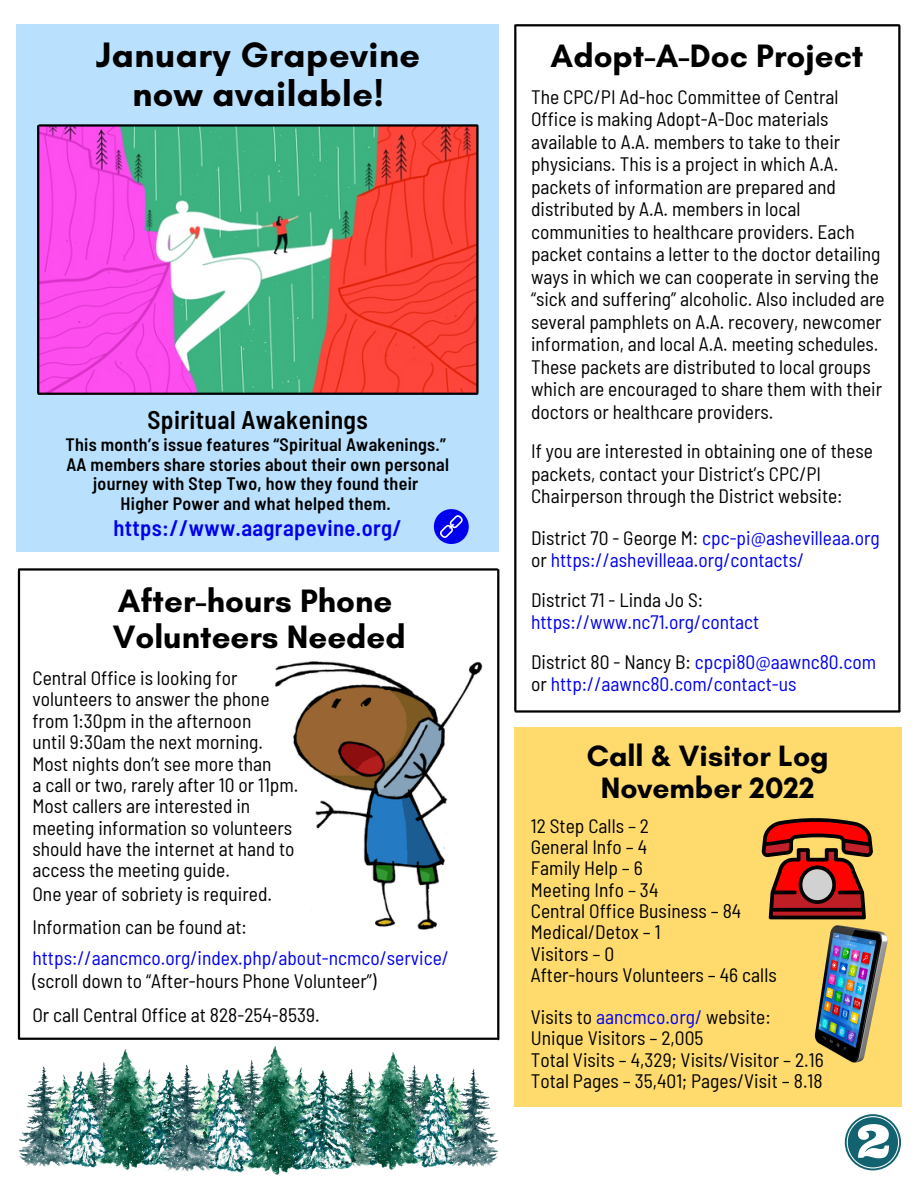
<style>
.page{position:relative;width:918px;height:1188px;background:#fff}
.page>*{position:absolute;margin:0;border:0;box-sizing:border-box;transform-origin:0 0}
.t1{font:700 36px/39.3px "Glacial Indifference";letter-spacing:.015em;color:#000;text-align:center}
.t2{font:700 33px/36px "Glacial Indifference";color:#000}
.t3{font:700 30px/32.7px "Glacial Indifference";color:#000;text-align:center}
.t4{font:600 semi-condensed 25.5px "Barlow";letter-spacing:.015em;color:#000}
.t5{font:600 semi-condensed 22.5px "Barlow";letter-spacing:.015em;color:#00e}
.t6{font:semi-condensed 19.5px/21.3px "Barlow";color:#000}
.t7{font:semi-condensed 19.5px/22.5px "Barlow";color:#00e}
.t8{font:600 semi-condensed 18px/19.5px "Barlow";letter-spacing:.015em;color:#000;text-align:center}
.s1{color:#000}
.s2{color:#00e}
</style>
<div class="page">
<svg style="left:845px;top:1114px;width:56px;height:56px"></svg>
<div style="left:17px;top:24px;width:482px;height:528px;background:#b9e0fd"></div>
<div style="left:514px;top:728px;width:387px;height:379px;background:#ffdb6e"></div>
<img style="left:792px;top:919px;width:96px;height:144px">
<svg style="left:762px;top:818px;width:111px;height:101px"></svg>
<svg style="left:434px;top:509px;width:35px;height:35px"></svg>
<hr style="left:898px;top:26px;width:2px;height:685px;background:#000">
<hr style="left:516px;top:710px;width:383px;height:3px;background:#000">
<hr style="left:514px;top:25px;width:2px;height:685px;background:#000">
<hr style="left:517px;top:24px;width:382px;height:2px;background:#000">
<img style="left:274px;top:661px;width:209px;height:269px">
<hr style="left:497px;top:570px;width:2px;height:469px;background:#000">
<hr style="left:20px;top:1038px;width:477px;height:2px;background:#000">
<hr style="left:18px;top:571px;width:2px;height:468px;background:#000">
<hr style="left:19px;top:568px;width:478px;height:3px;background:#000">
<img style="left:39px;top:127px;width:437px;height:266px">
<hr style="left:476px;top:126px;width:3px;height:267px;background:#000">
<hr style="left:39px;top:124px;width:438px;height:3px;background:#000">
<hr style="left:37px;top:126px;width:2px;height:267px;background:#000">
<hr style="left:38px;top:393px;width:439px;height:2px;background:#000">
<img style="left:374px;top:1052px;width:123px;height:117px">
<img style="left:19px;top:1050px;width:141px;height:119px">
<img style="left:160px;top:1046px;width:214px;height:128px">
<h1 class="t1" style="left:96px;top:34px;width:326px">January Grapevine now available!</h1>
<h3 class="t4" style="left:147px;top:403px;width:222px">Spiritual Awakenings</h3>
<p class="t8" style="left:66px;top:434px;width:385px">This month’s issue features “Spiritual Awakenings.” AA members share stories about their own personal journey with Step Two, how they found their<br>Higher Power and what helped them.</p>
<p class="t5" style="left:114px;top:513px;width:290px">https://www.aagrapevine.org/</p>
<h2 class="t2" style="left:113px;top:583px;width:294px">After-hours Phone<br>Volunteers Needed</h2>
<p class="t6" style="left:32px;top:667px;width:268px">Central Office is looking for volunteers to answer the phone from 1:30pm in the afternoon<br>until 9:30am the next morning.<br>Most nights don’t see more than<br>a call or two, rarely after 10 or 11pm.<br>Most callers are interested in meeting information so volunteers should have the internet at hand to access the meeting guide.</p>
<p class="t6" style="left:32px;top:877px;width:241px;line-height:32.5px">One year of sobriety is required.<br>Information can be found at:</p>
<p class="t7" style="left:32px;top:945px;width:418px">https://aancmco.org/index.php/about-ncmco/service/</p>
<p class="t6" style="left:32px;top:963px;width:346px;line-height:34.3px">(scroll down to “After-hours Phone Volunteer”)<br>Or call Central Office at 828-254-8539.</p>
<h2 class="t2" style="left:551px;top:38px;width:314px">Adopt-A-Doc Project</h2>
<p class="t6" style="left:531px;top:85px;width:355px;line-height:22.5px">The CPC/PI Ad-hoc Committee of Central Office is making Adopt-A-Doc materials available to A.A. members to take to their physicians. This is a project in which A.A. packets of information are prepared and distributed by A.A. members in local communities to healthcare providers. Each packet contains a letter to the doctor detailing ways in which we can cooperate in serving the “sick and suffering” alcoholic. Also included are several pamphlets on A.A. recovery, newcomer information, and local A.A. meeting schedules.<br>These packets are distributed to local groups which are encouraged to share them with their doctors or healthcare providers.</p>
<p class="t6" style="left:531px;top:439px;width:343px;line-height:22.5px">If you are interested in obtaining one of these packets, contact your District’s CPC/PI<br>Chairperson through the District website:</p>
<p class="t7" style="left:531px;top:526px;width:350px"><span class="s1">District 70 - George M:</span> cpc-pi@ashevilleaa.org <span class="s1">or</span> https://ashevilleaa.org/contacts/</p>
<p class="t6" style="left:531px;top:588px;width:174px">District 71 - Linda Jo S:</p>
<p class="t7" style="left:531px;top:602px;width:346px;line-height:39.3px">https://www.nc71.org/contact<br><span class="s1">District 80 - Nancy B:</span> cpcpi80@aawnc80.com</p>
<p class="t7" style="left:531px;top:672px;width:267px"><span class="s1">or</span> http://aawnc80.com/contact-us</p>
<h3 class="t3" style="left:587px;top:739px;width:243px">Call &amp; Visitor Log<br>November 2022</h3>
<p class="t6" style="left:531px;top:814px;width:247px">12 Step Calls – 2<br>General Info – 4<br>Family Help – 6<br>Meeting Info – 34<br>Central Office Business – 84<br>Medical/Detox – 1<br>Visitors – 0<br>After-hours Volunteers – 46 calls</p>
<p class="t6" style="left:531px;top:1005px;width:295px">Visits to <span class="s2">aancmco.org/</span> website:<br>Unique Visitors – 2,005<br>Total Visits – 4,329; Visits/Visitor – 2.16<br>Total Pages – 35,401; Pages/Visit – 8.18</p>
</div>
